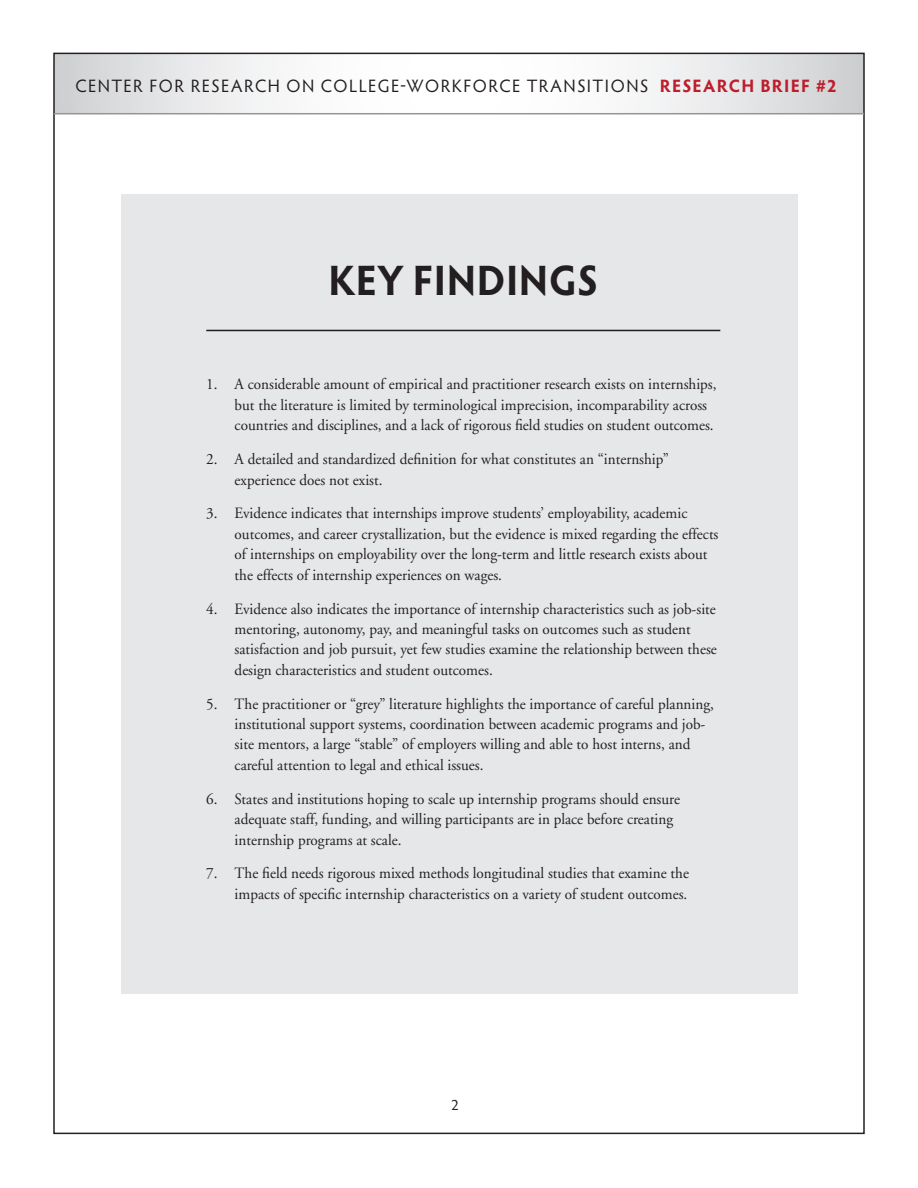
<style>
.page{position:relative;width:918px;height:1188px;background:#fff}
.page>*{position:absolute;margin:0;border:0;box-sizing:border-box;transform-origin:0 0}
.t1{font:700 42.6px "Hypatia Sans Pro";letter-spacing:.015em;color:#231f20;scale:.96 1}
.t2{font:18px "Hypatia Sans Pro";letter-spacing:.08em;color:#231f20}
.t3{font:15.75px/20.4px "Adobe Garamond";color:#231f20;scale:.96 1}
.t4{font:15px "Hypatia Sans Pro";color:#231f20}
.s1{font-weight:700;color:#be1d2c}
</style>
<div class="page">
<svg style="left:56px;top:56px;width:806px;height:57px"></svg>
<hr style="left:54px;top:113px;width:810px;height:1px;background:#939598">
<div style="left:122px;top:194px;width:676px;height:800px;background:#e6e7e9"></div>
<hr style="left:206px;top:330px;width:514px;height:1px;background:#231f20">
<p class="t2" style="left:76px;top:74px;width:763px">CENTER FOR RESEARCH ON COLLEGE-WORKFORCE TRANSITIONS <span class="s1">RESEARCH BRIEF #2</span></p>
<p class="t1" style="left:328px;top:250px;width:283px">KEY FINDINGS</p>
<p class="t3" style="left:235px;top:375px;width:504px;text-indent:-28px">1. A considerable amount of empirical and practitioner research exists on internships, but the literature is limited by terminological imprecision, incomparability across countries and disciplines, and a lack of rigorous field studies on student outcomes.</p>
<p class="t3" style="left:235px;top:449px;width:454px;text-indent:-28px">2. A detailed and standardized definition for what constitutes an “internship” experience does not exist.</p>
<p class="t3" style="left:235px;top:504px;width:506px;text-indent:-28px">3. Evidence indicates that internships improve students’ employability, academic outcomes, and career crystallization, but the evidence is mixed regarding the effects of internships on employability over the long-term and little research exists about the effects of internship experiences on wages.</p>
<p class="t3" style="left:235px;top:599px;width:504px;text-indent:-28px">4. Evidence also indicates the importance of internship characteristics such as job-site mentoring, autonomy, pay, and meaningful tasks on outcomes such as student satisfaction and job pursuit, yet few studies examine the relationship between these design characteristics and student outcomes.</p>
<p class="t3" style="left:235px;top:694px;width:501px;text-indent:-28px">5. The practitioner or “grey” literature highlights the importance of careful planning, institutional support systems, coordination between academic programs and job&shy;site mentors, a large “stable” of employers willing and able to host interns, and careful attention to legal and ethical issues.</p>
<p class="t3" style="left:235px;top:789px;width:466px;text-indent:-28px">6. States and institutions hoping to scale up internship programs should ensure adequate staff, funding, and willing participants are in place before creating internship programs at scale.</p>
<p class="t3" style="left:206px;top:864px;width:504px;text-align:right">7. The field needs rigorous mixed methods longitudinal studies that examine the impacts of specific internship characteristics on a variety of student outcomes.</p>
<p class="t4" style="left:451px;top:1095px;width:9px">2</p>
</div>
